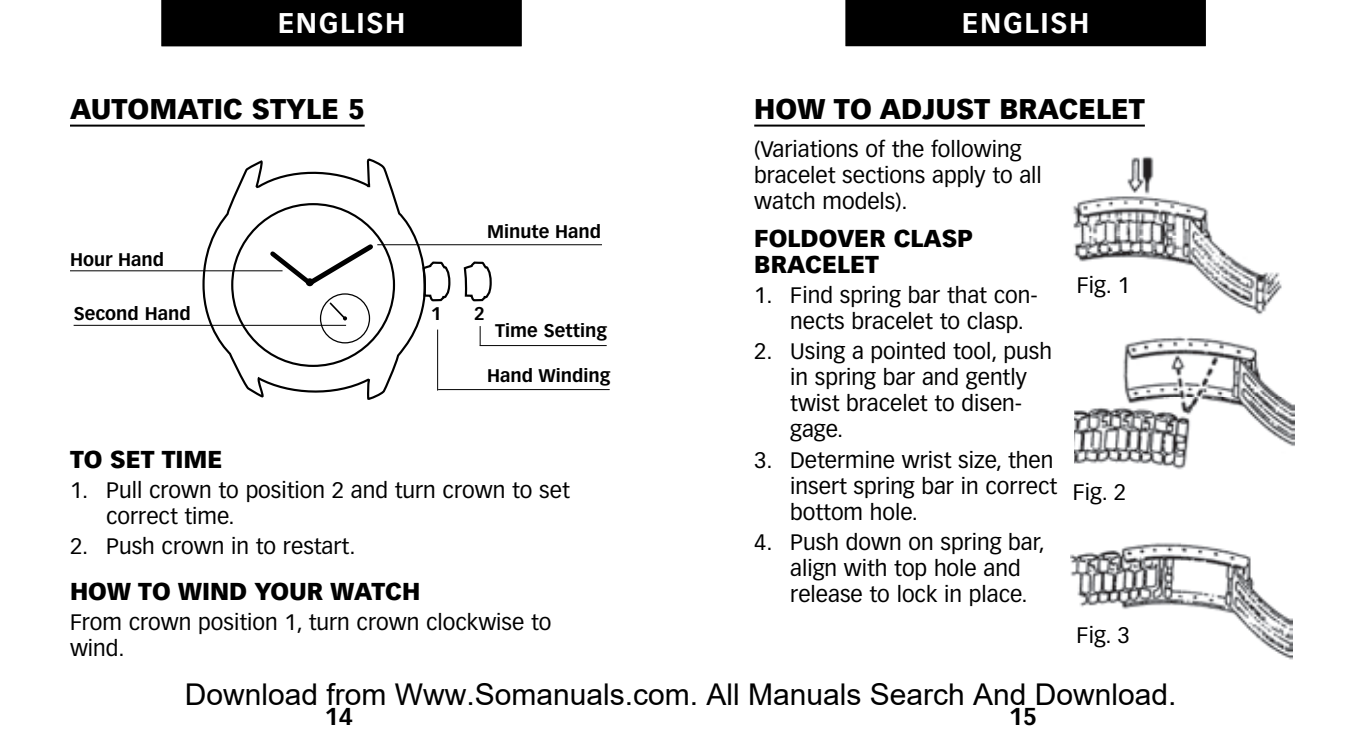
<style>
.page{position:relative;width:1362px;height:751px;background:#fff}
.page>*{position:absolute;margin:0;border:0;box-sizing:border-box;transform-origin:0 0}
.t1{font:30px "Arial";color:#000}
.t2{font:900 28px "Vectora LH";color:#000}
.t3{font:700 28px "Vectora LH";letter-spacing:.06em;color:#fff}
.t4{font:900 24px/26px "Vectora LH";color:#000}
.t5{font:700 24px "Vectora LH";color:#000}
.t6{font:22px/26px "Vectora LH";color:#000}
.t7{font:700 18px "Vectora LH";color:#000}
</style>
<div class="page">
<hr style="left:754px;top:125px;width:390px;height:2px;background:#000">
<div style="left:845px;top:0;width:360px;height:46px;background:#000"></div>
<img style="left:1073px;top:156px;width:209px;height:159px">
<img style="left:1074px;top:336px;width:220px;height:134px">
<img style="left:1070px;top:542px;width:222px;height:118px">
<hr style="left:70px;top:125px;width:295px;height:2px;background:#000">
<div style="left:161px;top:0;width:360px;height:46px;background:#000"></div>
<svg style="left:429px;top:261px;width:22px;height:41px"></svg>
<svg style="left:463px;top:261px;width:29px;height:41px"></svg>
<svg style="left:202px;top:159px;width:227px;height:240px"></svg>
<svg style="left:266px;top:240px;width:111px;height:50px"></svg>
<div style="left:320px;top:293px;width:50px;height:50px;border:1px solid #000;border-radius:50%"></div>
<svg style="left:328px;top:301px;width:20px;height:20px"></svg>
<div style="left:306px;top:278px;width:8px;height:8px;background:#000;border-radius:50%"></div>
<hr style="left:70px;top:270px;width:212px;height:1px;background:#000">
<hr style="left:74px;top:325px;width:272px;height:1px;background:#000">
<hr style="left:377px;top:244px;width:225px;height:1px;background:#000">
<svg style="left:479px;top:326px;width:2px;height:19px"></svg>
<hr style="left:479px;top:345px;width:127px;height:1px;background:#000">
<hr style="left:437px;top:329px;width:1px;height:61px;background:#000">
<hr style="left:438px;top:389px;width:171px;height:1px;background:#000">
<p class="t3" style="left:278px;top:11px;width:129px">ENGLISH</p>
<p class="t2" style="left:70px;top:97px;width:296px">AUTOMATIC STYLE 5</p>
<p class="t7" style="left:70px;top:252px;width:96px">Hour Hand</p>
<p class="t7" style="left:74px;top:306px;width:118px">Second Hand</p>
<p class="t7" style="left:487px;top:224px;width:116px">Minute Hand</p>
<p class="t7" style="left:431px;top:305px;width:12px">1</p>
<p class="t7" style="left:474px;top:306px;width:12px">2</p>
<p class="t7" style="left:495px;top:322px;width:113px">Time Setting</p>
<p class="t7" style="left:487px;top:367px;width:125px">Hand Winding</p>
<p class="t4" style="left:70px;top:448px;width:154px">TO SET TIME</p>
<p class="t6" style="left:106px;top:479px;width:465px;text-indent:-36px">1. Pull crown to position 2 and turn crown to set correct time.</p>
<p class="t6" style="left:70px;top:535px;width:287px">2. Push crown in to restart.</p>
<p class="t4" style="left:70px;top:580px;width:352px">HOW TO WIND YOUR WATCH</p>
<p class="t6" style="left:70px;top:611px;width:483px">From crown position 1, turn crown clockwise to wind.</p>
<p class="t3" style="left:962px;top:11px;width:129px">ENGLISH</p>
<p class="t2" style="left:754px;top:97px;width:392px">HOW TO ADJUST BRACELET</p>
<p class="t6" style="left:754px;top:138px;width:289px">(Variations of the following bracelet sections apply to all watch models).</p>
<p class="t4" style="left:754px;top:227px;width:220px">FOLDOVER CLASP<br>BRACELET</p>
<p class="t6" style="left:790px;top:284px;width:249px;text-indent:-36px">1. Find spring bar that con&shy;nects bracelet to clasp.</p>
<p class="t6" style="left:790px;top:340px;width:263px;text-indent:-36px">2. Using a pointed tool, push in spring bar and gently twist bracelet to disen&shy;gage.</p>
<p class="t6" style="left:790px;top:448px;width:268px;text-indent:-36px">3. Determine wrist size, then insert spring bar in correct bottom hole.</p>
<p class="t6" style="left:790px;top:530px;width:256px;text-indent:-36px">4. Push down on spring bar, align with top hole and release to lock in place.</p>
<p class="t6" style="left:1076px;top:274px;width:55px">Fig. 1</p>
<p class="t6" style="left:1072px;top:481px;width:55px">Fig. 2</p>
<p class="t6" style="left:1076px;top:624px;width:55px">Fig. 3</p>
<h1 class="t1" style="left:185px;top:677px;width:993px">Download from Www.Somanuals.com. All Manuals Search And Download.</h1>
<p class="t5" style="left:324px;top:706px;width:30px">14</p>
<p class="t5" style="left:1008px;top:706px;width:30px">15</p>
</div>
